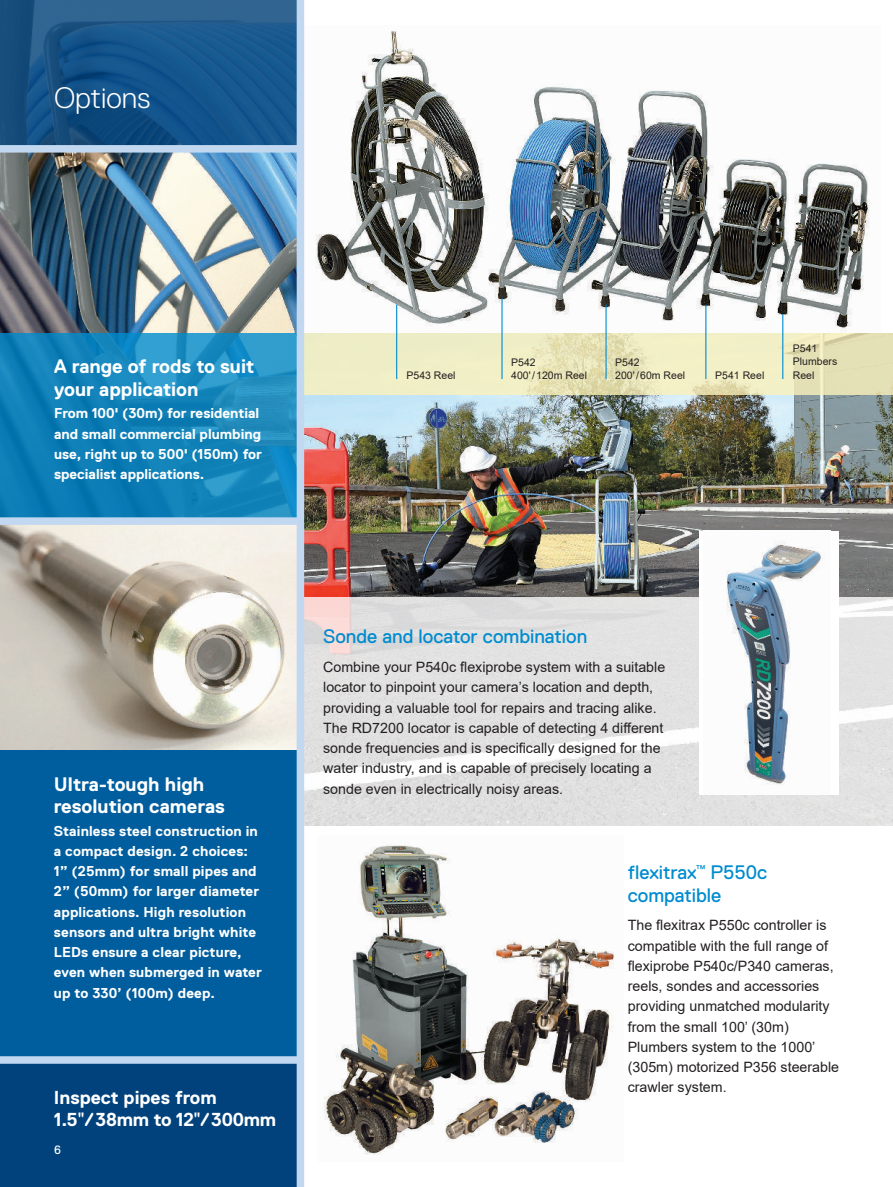
<style>
.page{position:relative;width:893px;height:1187px;background:#fff}
.page>*{position:absolute;margin:0;border:0;box-sizing:border-box;transform-origin:0 0}
.Body_Copy_Headline{font:300 29.55px "Replica Std";color:#fff}
.Dens-USP-headings{font:700 19.5px/22.5px "Replica Std";color:#fff}
.Body_Copy_Headline-2{font:19.5px/22.5px "Replica Std";color:#008ccf}
.Den-box-text{font:700 18.75px/22.5px "Replica Std";letter-spacing:-.005em;color:#fff}
.Body_Copy{font:14.25px/20.2px "Arial";color:#231f20}
.Boxed_Body_Copy__Whi{font:700 14.25px/20.2px "Replica Std";letter-spacing:.01em;color:#fff}
.Page_Number_left{font:12px "Replica Std";color:#fff}
.Caption_Copy__Small{font:10.5px/13.5px "Arial";color:#231f20}
.s1{font-family:"Arial";font-weight:400}
</style>
<div class="page">
<img style="left:0;top:525px;width:297px;height:226px">
<img style="left:304px;top:26px;width:566px;height:307px">
<img style="left:304px;top:394px;width:589px;height:203px">
<img style="left:324px;top:845px;width:290px;height:310px">
<div style="left:0;top:751px;width:304px;height:308px;background:#005e9e"></div>
<div style="left:0;top:1059px;width:304px;height:127px;background:#01427c"></div>
<img style="left:0;top:152px;width:297px;height:181px">
<svg style="left:0;top:333px;width:297px;height:184px;background:#1484bb"></svg>
<div style="left:0;top:517px;width:301px;height:8px;background:#c1d8f0"></div>
<div style="left:0;top:1056px;width:301px;height:7px;background:#c1d8f0"></div>
<svg style="left:304px;top:333px;width:589px;height:61px;background:#ebe9bf"></svg>
<svg style="left:304px;top:597px;width:589px;height:228px;background:#e3e2e2"></svg>
<hr style="left:605px;top:305px;width:2px;height:74px;background:#008ccf">
<hr style="left:501px;top:298px;width:2px;height:81px;background:#008ccf">
<hr style="left:396px;top:305px;width:1px;height:74px;background:#008ccf">
<hr style="left:705px;top:305px;width:1px;height:74px;background:#008ccf">
<hr style="left:782px;top:314px;width:1px;height:65px;background:#008ccf">
<svg style="left:0;top:0;width:297px;height:145px;background:#185589"></svg>
<div style="left:297px;top:0;width:7px;height:1186px;background:#c1d8f0"></div>
<div style="left:0;top:145px;width:303px;height:7px;background:#c1d8f0"></div>
<div style="left:699px;top:530px;width:140px;height:264px;background:#fff"></div>
<img style="left:726px;top:541px;width:98px;height:244px">
<p class="Body_Copy_Headline" style="left:54px;top:81px;width:98px">Options</p>
<p class="Dens-USP-headings" style="left:54px;top:355px;width:202px">A range of rods to suit your application</p>
<p class="Boxed_Body_Copy__Whi" style="left:54px;top:403px;width:210px">From 100' (30m) for residential and small commercial plumbing use, right up to 500' (150m) for specialist applications.</p>
<p class="Caption_Copy__Small" style="left:511px;top:355px;width:26px">P542</p>
<p class="Caption_Copy__Small" style="left:615px;top:355px;width:71px">P542<br>200'/60m Reel</p>
<p class="Caption_Copy__Small" style="left:406px;top:368px;width:51px">P543 Reel</p>
<p class="Caption_Copy__Small" style="left:511px;top:368px;width:77px">400'/120m Reel</p>
<p class="Caption_Copy__Small" style="left:715px;top:368px;width:51px">P541 Reel</p>
<p class="Caption_Copy__Small" style="left:793px;top:341px;width:46px">P541<br>Plumbers<br>Reel</p>
<p class="Dens-USP-headings" style="left:54px;top:772px;width:173px">Ultra-tough high resolution cameras</p>
<p class="Boxed_Body_Copy__Whi" style="left:54px;top:820px;width:210px">Stainless steel construction in a compact design. 2 choices:<br>1” (25mm) for small pipes and<br>2” (50mm) for larger diameter applications. High resolution sensors and ultra bright white<br>LEDs ensure a clear picture, even when submerged in water up to 330’ (100m) deep.</p>
<p class="Den-box-text" style="left:54px;top:1086px;width:224px">Inspect pipes from<br>1.5<span class="s1">"</span>/38mm to 12<span class="s1">"</span>/300mm</p>
<p class="Page_Number_left" style="left:54px;top:1142px;width:8px">6</p>
<p class="Body_Copy_Headline-2" style="left:323px;top:625px;width:266px">Sonde and locator combination</p>
<p class="Body_Copy" style="left:323px;top:656px;width:344px">Combine your P540c flexiprobe system with a suitable locator to pinpoint your camera’s location and depth, providing a valuable tool for repairs and tracing alike.<br>The RD7200 locator is capable of detecting 4 different sonde frequencies and is specifically designed for the water industry, and is capable of precisely locating a sonde even in electrically noisy areas.</p>
<p class="Body_Copy_Headline-2" style="left:628px;top:861px;width:141px">flexitrax<sup>™</sup> P550c compatible</p>
<p class="Body_Copy" style="left:628px;top:915px;width:213px">The flexitrax P550c controller is compatible with the full range of flexiprobe P540c/P340 cameras, reels, sondes and accessories providing unmatched modularity from the small 100’ (30m)<br>Plumbers system to the 1000’ (305m) motorized P356 steerable crawler system.</p>
</div>
